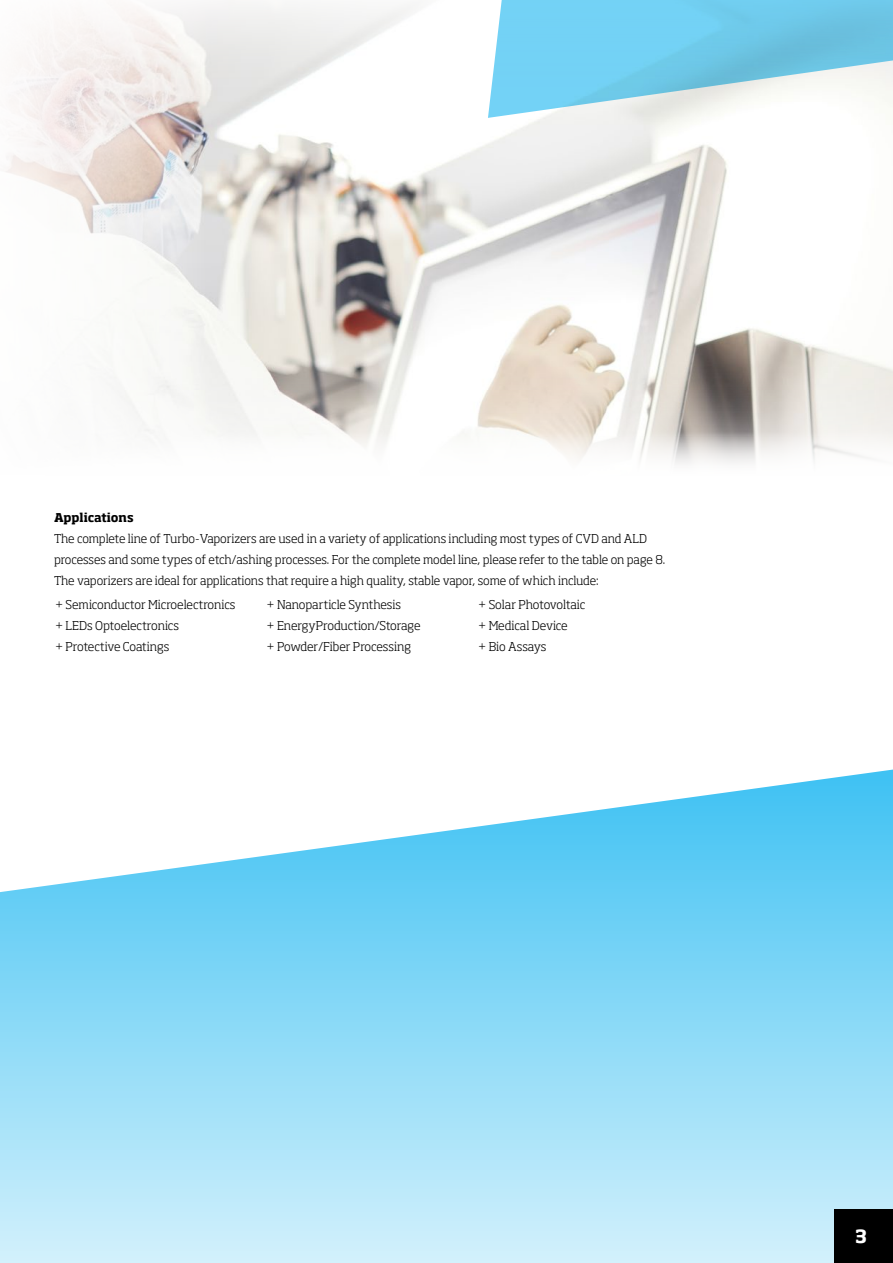
<style>
.page{position:relative;width:893px;height:1263px;background:#fff}
.page>*{position:absolute;margin:0;border:0;box-sizing:border-box;transform-origin:0 0}
.t1{font:700 18px "Soho Std";color:#fff}
.t2{font:300 12px/21px "Soho Std";letter-spacing:-.005em;color:#000}
.t3{font:700 12px "Soho Std";letter-spacing:-.005em;color:#000}
</style>
<div class="page">
<svg style="left:0;top:769px;width:893px;height:494px;background:#9edff8"></svg>
<img style="left:5px;top:2px;width:888px;height:462px">
<svg style="left:488px;top:0;width:405px;height:118px"></svg>
<div style="left:834px;top:1209px;width:59px;height:54px;background:#000"></div>
<p class="t3" style="left:54px;top:509px;width:81px">Applications</p>
<p class="t2" style="left:54px;top:528px;width:613px">The complete line of Turbo-Vaporizers are used in a variety of applications including most types of CVD and ALD processes and some types of etch/ashing processes. For the complete model line, please refer to the table on page 8.<br>The vaporizers are ideal for applications that require a high quality, stable vapor, some of which include:</p>
<p class="t2" style="left:55px;top:594px;width:182px">+ Semiconductor Microelectronics + LEDs Optoelectronics<br>+ Protective Coatings</p>
<p class="t2" style="left:267px;top:594px;width:155px">+ Nanoparticle Synthesis<br>+ EnergyProduction/Storage + Powder/Fiber Processing</p>
<p class="t2" style="left:478px;top:594px;width:109px">+ Solar Photovoltaic + Medical Device<br>+ Bio Assays</p>
<h1 class="t1" style="left:855px;top:1225px;width:13px">3</h1>
</div>
